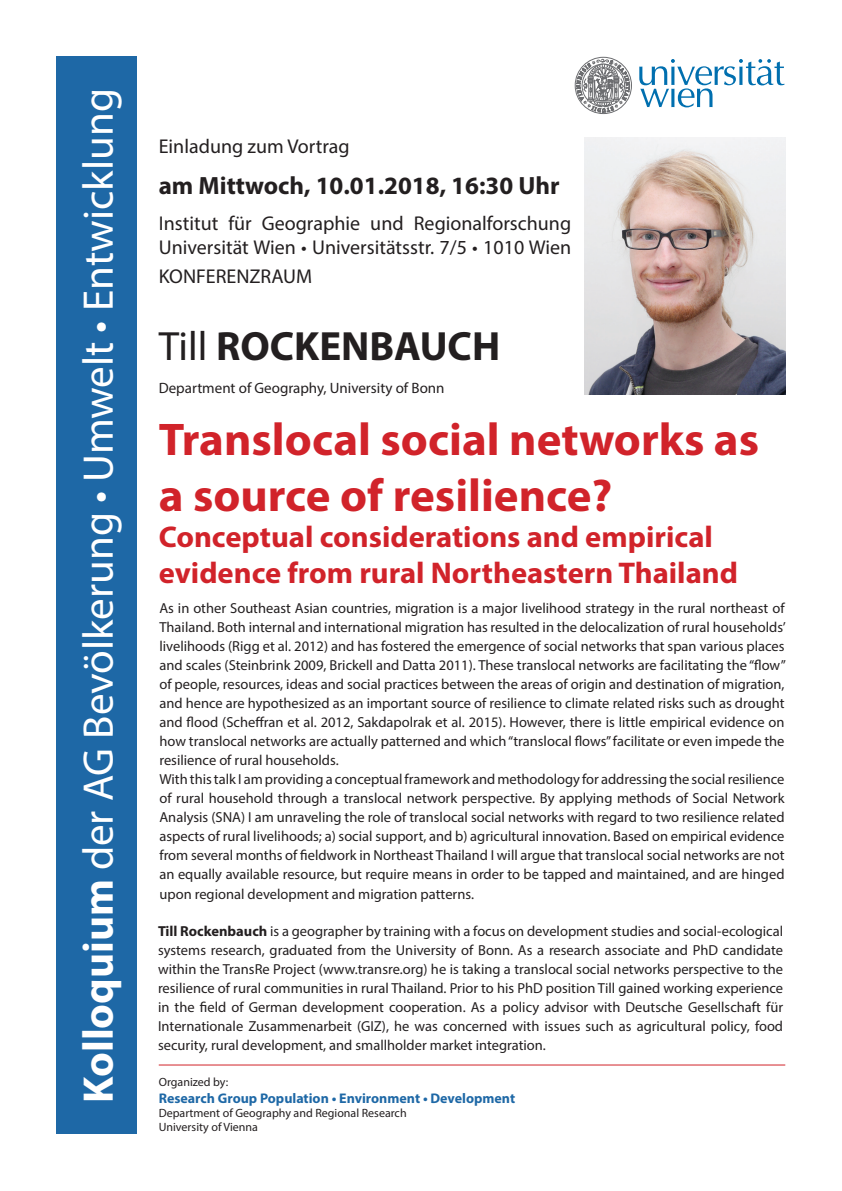
<style>
.page{position:relative;width:842px;height:1191px;background:#fff}
.page>*{position:absolute;margin:0;border:0;box-sizing:border-box;transform-origin:0 0}
.t1{font:700 46px/55.2px "Myriad Pro";color:#d1232a}
.t2{font:43px "Myriad Pro";color:#fff}
.t3{font:700 41px "Myriad Pro";color:#231f20}
.t4{font:700 30px/36px "Myriad Pro";color:#d1232a}
.t5{font:700 25px "Myriad Pro";color:#231f20}
.t6{font:20px/24px "Myriad Pro";color:#231f20}
.t7{font:15px "Myriad Pro";color:#231f20}
.t8{font:14.5px/19px "Myriad Pro";color:#231f20}
.t9{font:700 14px "Myriad Pro";color:#1e68a6}
.t10{font:12px/14.4px "Myriad Pro";color:#231f20}
.s1{font-weight:700}
.s2{font-weight:400}
</style>
<div class="page">
<svg style="left:639px;top:59px;width:145px;height:48px"></svg>
<svg style="left:574px;top:57px;width:58px;height:58px"></svg>
<img style="left:584px;top:138px;width:201px;height:256px">
<hr style="left:159px;top:1064px;width:626px;height:1px;background:#d1232a">
<div style="left:57px;top:57px;width:80px;height:1077px;background:#1e68a6"></div>
<h2 class="t2" style="left:72px;top:1102px;width:1016px;rotate:-90deg"><span class="s1">Kolloquium</span> der AG Bevölkerung • Umwelt • Entwicklung</h2>
<h3 class="t6" style="left:159px;top:134px;width:192px">Einladung zum Vortrag</h3>
<h3 class="t5" style="left:159px;top:169px;width:402px">am Mittwoch, 10.01.2018, 16:30 Uhr</h3>
<h3 class="t6" style="left:159px;top:210px;width:414px">Institut für Geographie und Regionalforschung<br>Universität Wien • Universitätsstr. 7/5 • 1010 Wien</h3>
<h3 class="t6" style="left:159px;top:264px;width:155px">KONFERENZRAUM</h3>
<h3 class="t3" style="left:159px;top:320px;width:343px"><span class="s2">Till</span> ROCKENBAUCH</h3>
<p class="t7" style="left:159px;top:379px;width:287px">Department of Geography, University of Bonn</p>
<h1 class="t1" style="left:159px;top:411px;width:602px">Translocal social networks as a source of resilience?</h1>
<h3 class="t4" style="left:159px;top:517px;width:581px">Conceptual considerations and empirical evidence from rural Northeastern Thailand</h3>
<p class="t8" style="left:159px;top:599px;width:628px">As in other Southeast Asian countries, migration is a major livelihood strategy in the rural northeast of Thailand. Both internal and international migration has resulted in the delocalization of rural households’ livelihoods (Rigg et al. 2012) and has fostered the emergence of social networks that span various places and scales (Steinbrink 2009, Brickell and Datta 2011). These translocal networks are facilitating the “flow” of people, resources, ideas and social practices between the areas of origin and destination of migration, and hence are hypothesized as an important source of resilience to climate related risks such as drought and flood (Scheffran et al. 2012, Sakdapolrak et al. 2015). However, there is little empirical evidence on how translocal networks are actually patterned and which “translocal flows” facilitate or even impede the resilience of rural households.<br>With this talk I am providing a conceptual framework and methodology for addressing the social resilience of rural household through a translocal network perspective. By applying methods of Social Network Analysis (SNA) I am unraveling the role of translocal social networks with regard to two resilience related aspects of rural livelihoods; a) social support, and b) agricultural innovation. Based on empirical evidence from several months of fieldwork in Northeast Thailand I will argue that translocal social networks are not an equally available resource, but require means in order to be tapped and maintained, and are hinged upon regional development and migration patterns.</p>
<p class="t8" style="left:158px;top:922px;width:627px;text-align:justify"><span class="s1">Till Rockenbauch</span> is a geographer by training with a focus on development studies and social-ecological systems research, graduated from the University of Bonn. As a research associate and PhD candidate within the TransRe Project (www.transre.org) he is taking a translocal social networks perspective to the resilience of rural communities in rural Thailand. Prior to his PhD position Till gained working experience in the field of German development cooperation. As a policy advisor with Deutsche Gesellschaft für Internationale Zusammenarbeit (GIZ), he was concerned with issues such as agricultural policy, food security, rural development, and smallholder market integration.</p>
<p class="t10" style="left:159px;top:1074px;width:71px">Organized by:</p>
<p class="t9" style="left:159px;top:1088px;width:358px">Research Group Population • Environment • Development</p>
<p class="t10" style="left:159px;top:1105px;width:249px">Department of Geography and Regional Research<br>University of Vienna</p>
</div>
